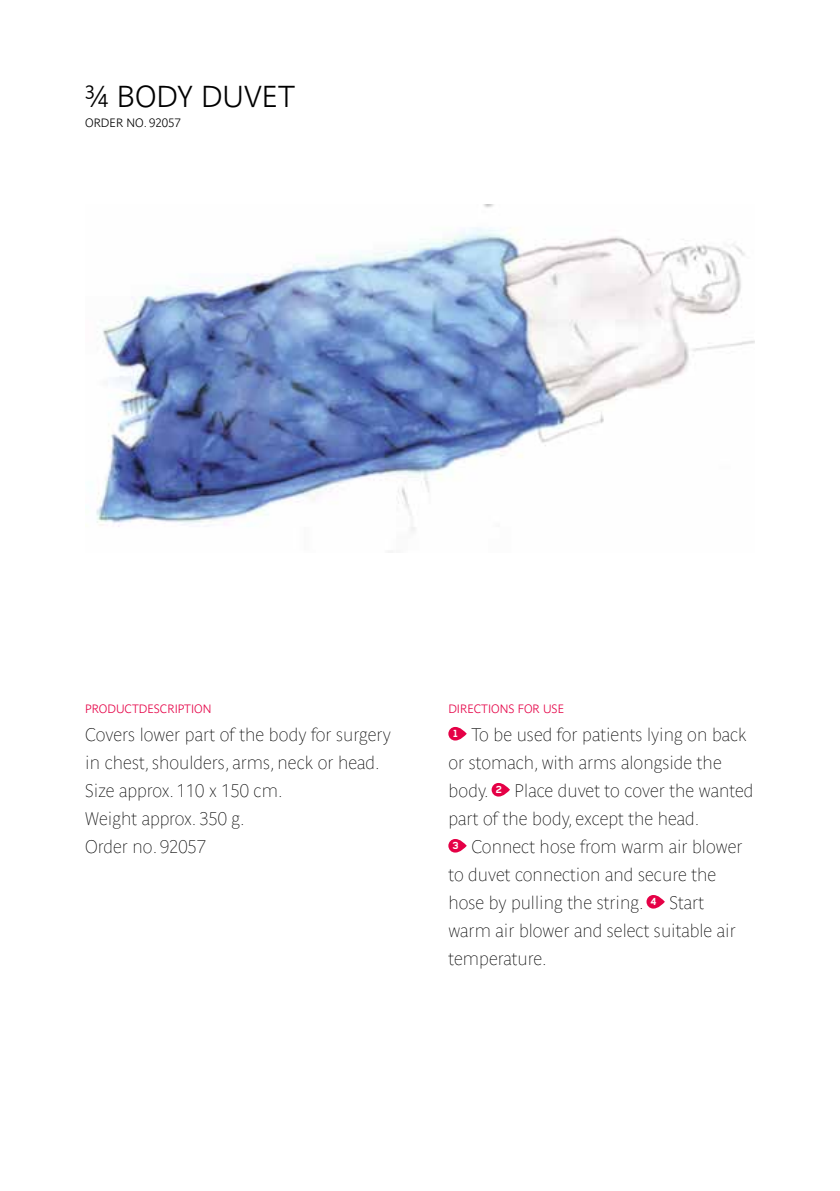
<style>
.page{position:relative;width:840px;height:1191px;background:#fff}
.page>*{position:absolute;margin:0;border:0;box-sizing:border-box;transform-origin:0 0}
.t1{font:700 30px "Parisine Clair";color:#000}
.t2{font:18px/28px "Parisine Clair";color:#000}
.t3{font:700 12px "Parisine Clair";color:#e50046}
.t4{font:700 12px "Parisine Clair";color:#000}
</style>
<div class="page">
<img style="left:96px;top:205px;width:658px;height:326px">
<svg style="left:448px;top:727px;width:18px;height:13px"></svg>
<svg style="left:491px;top:783px;width:18px;height:13px"></svg>
<svg style="left:448px;top:839px;width:18px;height:13px"></svg>
<svg style="left:646px;top:895px;width:18px;height:13px"></svg>
<h1 class="t1" style="left:85px;top:79px;width:211px">¾ BODY DUVET</h1>
<p class="t4" style="left:85px;top:116px;width:97px">ORDER NO. 92057</p>
<p class="t3" style="left:85px;top:701px;width:128px">PRODUCTDESCRIPTION</p>
<p class="t2" style="left:85px;top:720px;width:307px">Covers lower part of the body for surgery in chest, shoulders, arms, neck or head.<br>Size approx. 110 x 150 cm.<br>Weight approx. 350 g.<br>Order no. 92057</p>
<p class="t3" style="left:448px;top:701px;width:117px">DIRECTIONS FOR USE</p>
<p class="t2" style="left:448px;top:720px;width:306px"><sup>1</sup> To be used for patients lying on back or stomach, with arms alongside the body. <sup>2</sup> Place duvet to cover the wanted part of the body, except the head.<br><sup>3</sup> Connect hose from warm air blower to duvet connection and secure the hose by pulling the string. <sup>4</sup> Start<br>warm air blower and select suitable air temperature.</p>
</div>
